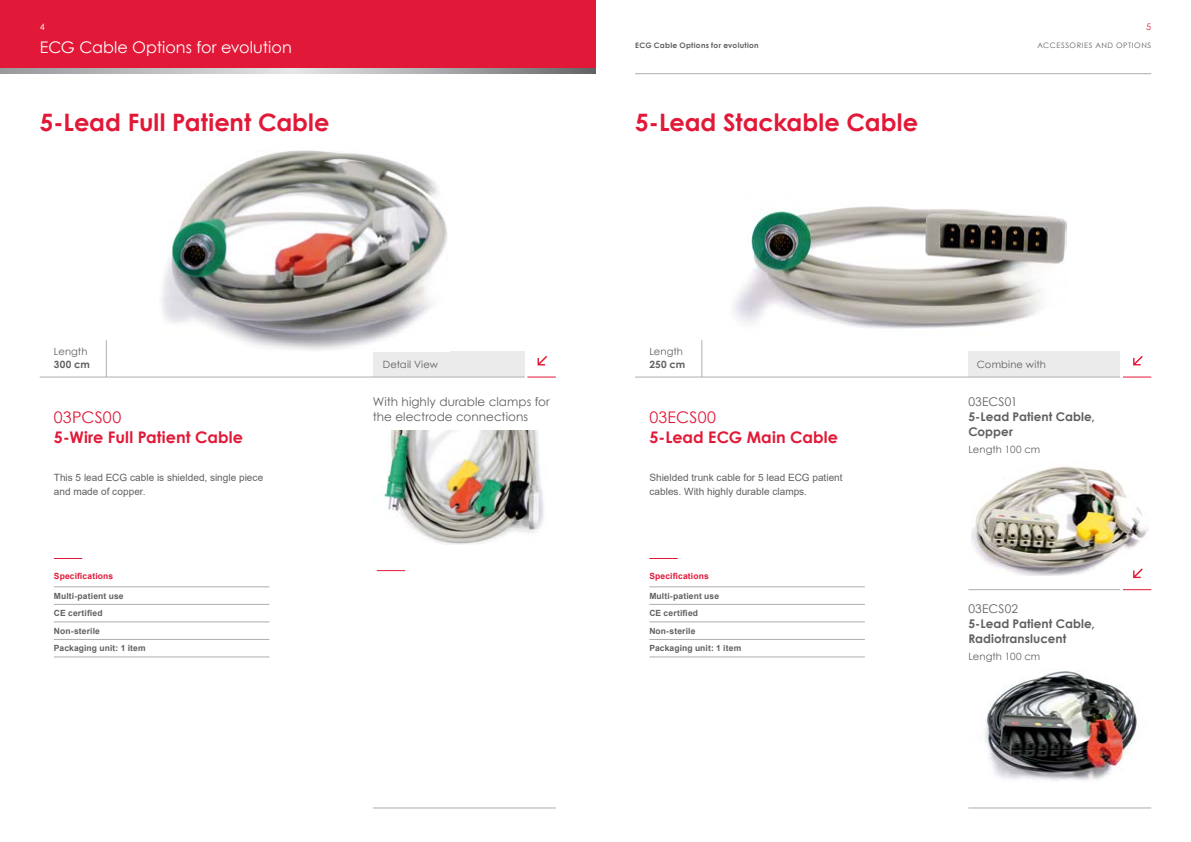
<style>
.page{position:relative;width:1191px;height:842px;background:#fff}
.page>*{position:absolute;margin:0;border:0;box-sizing:border-box;transform-origin:0 0}
.t1{font:700 24px "Century Gothic";color:#e11837}
.t2{font:700 16px "Century Gothic";letter-spacing:.005em;color:#e11837}
.t3{font:16px "Century Gothic";letter-spacing:.005em;color:#fff}
.t4{font:16px "Century Gothic";letter-spacing:.015em;color:#e11837}
.t5{font:12px/15px "Century Gothic";letter-spacing:.005em;color:#5f6062}
.t6{font:700 12px/15px "Century Gothic";letter-spacing:.005em;color:#5f6062}
.t7{font:10px/14px "Arial";letter-spacing:.005em;color:#5f6062}
.t8{font:10px "Century Gothic";letter-spacing:.01em;color:#5f6062}
.t9{font:700 10px "Century Gothic";letter-spacing:.025em;color:#5f6062}
.t10{font:9px "Century Gothic";color:#fff}
.t11{font:9px "Century Gothic";color:#e11837}
.t12{font:700 8.5px/17.5px "Arial";letter-spacing:.015em;color:#5f6062}
.t13{font:700 8.5px "Arial";letter-spacing:.015em;color:#e11837}
.t14{font:700 7.5px "Century Gothic";letter-spacing:.035em;color:#5f6062}
.t15{font:7.5px "Century Gothic";letter-spacing:.08em;color:#5f6062}
</style>
<div class="page">
<div style="left:0;top:0;width:595px;height:68px;background:#e11837"></div>
<svg style="left:0;top:68px;width:595px;height:6px;background:#b0b2b4"></svg>
<div style="left:373px;top:351px;width:151px;height:26px;background:#ebebec"></div>
<img style="left:985px;top:671px;width:154px;height:110px">
<div style="left:968px;top:351px;width:152px;height:26px;background:#ebebec"></div>
<img style="left:971px;top:466px;width:177px;height:109px">
<hr style="left:106px;top:340px;width:1px;height:37px;background:#abadb0">
<hr style="left:701px;top:340px;width:1px;height:37px;background:#abadb0">
<hr style="left:40px;top:377px;width:484px;height:1px;background:#abadb0">
<svg style="left:527px;top:377px;width:29px;height:1px"></svg>
<svg style="left:537px;top:356px;width:10px;height:9px"></svg>
<hr style="left:635px;top:377px;width:485px;height:1px;background:#abadb0">
<svg style="left:1123px;top:377px;width:28px;height:1px"></svg>
<svg style="left:1133px;top:356px;width:9px;height:9px"></svg>
<hr style="left:968px;top:589px;width:152px;height:1px;background:#abadb0">
<svg style="left:1123px;top:589px;width:28px;height:1px"></svg>
<svg style="left:1133px;top:568px;width:9px;height:10px"></svg>
<img style="left:161px;top:150px;width:287px;height:200px">
<img style="left:383px;top:431px;width:161px;height:113px">
<img style="left:734px;top:206px;width:332px;height:123px">
<hr style="left:373px;top:808px;width:183px;height:1px;background:#abadb0">
<hr style="left:968px;top:808px;width:183px;height:1px;background:#abadb0">
<hr style="left:635px;top:73px;width:516px;height:1px;background:#abadb0">
<svg style="left:54px;top:558px;width:28px;height:1px"></svg>
<svg style="left:649px;top:558px;width:28px;height:1px"></svg>
<hr style="left:54px;top:587px;width:215px;height:1px;background:#abadb0">
<hr style="left:54px;top:604px;width:215px;height:1px;background:#abadb0">
<hr style="left:54px;top:622px;width:215px;height:1px;background:#abadb0">
<hr style="left:54px;top:639px;width:215px;height:1px;background:#abadb0">
<hr style="left:54px;top:657px;width:215px;height:1px;background:#abadb0">
<hr style="left:649px;top:587px;width:216px;height:1px;background:#abadb0">
<hr style="left:649px;top:604px;width:216px;height:1px;background:#abadb0">
<hr style="left:649px;top:622px;width:216px;height:1px;background:#abadb0">
<hr style="left:649px;top:639px;width:216px;height:1px;background:#abadb0">
<hr style="left:649px;top:657px;width:216px;height:1px;background:#abadb0">
<svg style="left:377px;top:570px;width:28px;height:1px"></svg>
<p class="t10" style="left:40px;top:21px;width:6px">4</p>
<p class="t11" style="left:1146px;top:21px;width:6px">5</p>
<p class="t15" style="left:1037px;top:40px;width:115px">ACCESSORIES AND OPTIONS</p>
<h2 class="t3" style="left:40px;top:36px;width:254px">ECG Cable Options for evolution</h2>
<p class="t14" style="left:635px;top:40px;width:125px">ECG Cable Options for evolution</p>
<h1 class="t1" style="left:40px;top:104px;width:291px">5-Lead Full Patient Cable</h1>
<h1 class="t1" style="left:635px;top:104px;width:284px">5-Lead Stackable Cable</h1>
<p class="t8" style="left:54px;top:344px;width:35px">Length</p>
<p class="t9" style="left:54px;top:357px;width:38px">300 cm</p>
<h2 class="t4" style="left:54px;top:406px;width:69px">03PCS00</h2>
<h2 class="t2" style="left:54px;top:425px;width:191px">5-Wire Full Patient Cable</h2>
<p class="t8" style="left:383px;top:357px;width:57px">Detail View</p>
<p class="t5" style="left:373px;top:394px;width:178px">With highly durable clamps for the electrode connections</p>
<p class="t8" style="left:649px;top:344px;width:35px">Length</p>
<p class="t9" style="left:649px;top:357px;width:37px">250 cm</p>
<h2 class="t4" style="left:649px;top:406px;width:68px">03ECS00</h2>
<h2 class="t2" style="left:649px;top:425px;width:190px">5-Lead ECG Main Cable</h2>
<p class="t7" style="left:54px;top:470px;width:211px">This 5 lead ECG cable is shielded, single piece and made of copper.</p>
<p class="t7" style="left:649px;top:470px;width:195px">Shielded trunk cable for 5 lead ECG patient cables. With highly durable clamps.</p>
<p class="t13" style="left:54px;top:570px;width:61px">Specifications</p>
<p class="t12" style="left:54px;top:587px;width:93px">Multi-patient use<br>CE certified<br>Non-sterile<br>Packaging unit: 1 item</p>
<p class="t13" style="left:649px;top:570px;width:61px">Specifications</p>
<p class="t12" style="left:649px;top:587px;width:93px">Multi-patient use<br>CE certified<br>Non-sterile<br>Packaging unit: 1 item</p>
<p class="t8" style="left:977px;top:357px;width:71px">Combine with</p>
<p class="t5" style="left:968px;top:394px;width:51px">03ECS01</p>
<p class="t6" style="left:968px;top:408px;width:128px">5-Lead Patient Cable,<br>Copper</p>
<p class="t8" style="left:968px;top:442px;width:73px">Length 100 cm</p>
<p class="t5" style="left:968px;top:601px;width:51px">03ECS02</p>
<p class="t6" style="left:968px;top:615px;width:128px">5-Lead Patient Cable,<br>Radiotranslucent</p>
<p class="t8" style="left:968px;top:649px;width:73px">Length 100 cm</p>
</div>
